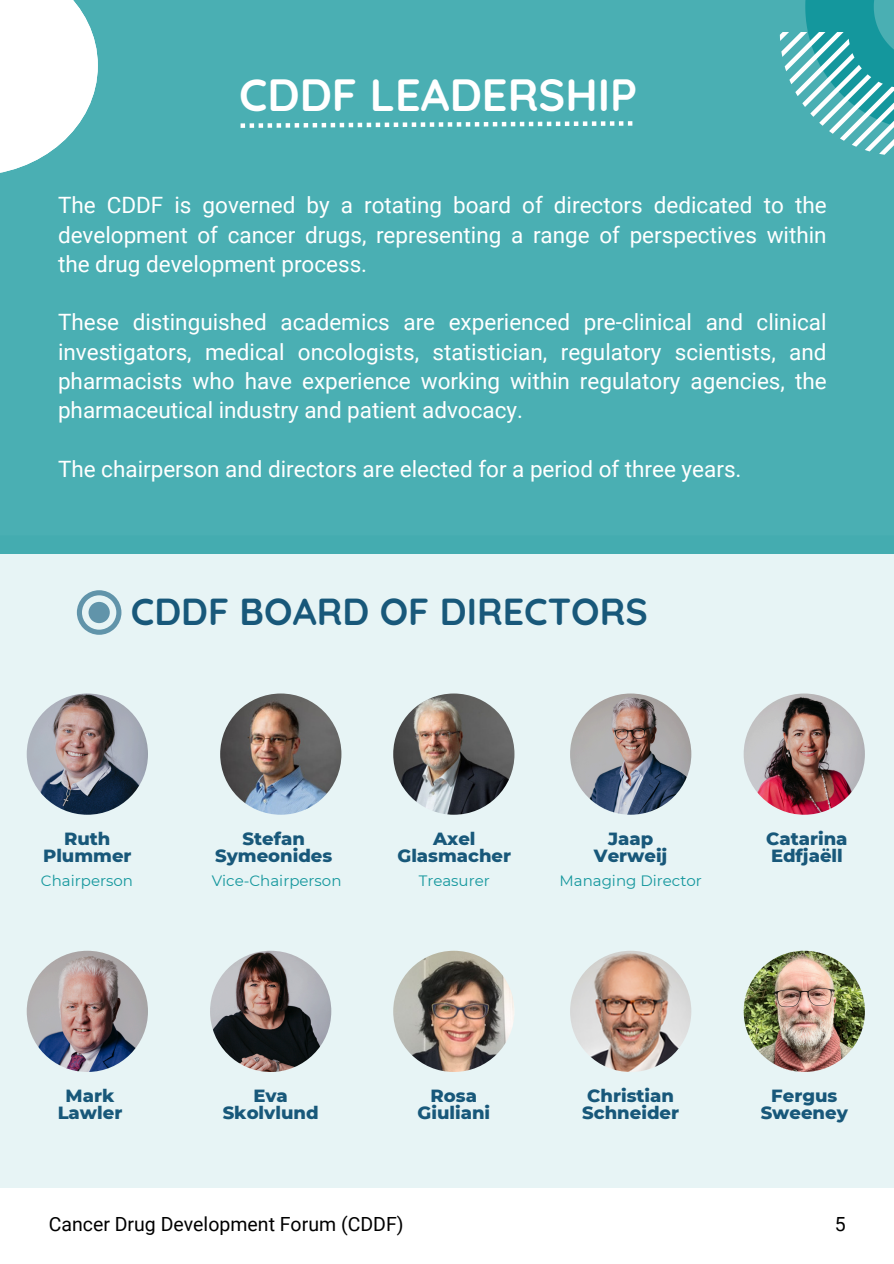
<style>
.page{position:relative;width:894px;height:1264px;background:#fff}
.page>*{position:absolute;margin:0;border:0;box-sizing:border-box;transform-origin:0 0}
.t1{font:700 45px "Quicksand";color:#fff}
.t2{font:700 37.5px "Quicksand";color:#18587a}
.t3{font:22.5px/29.2px "Roboto";color:#fff;text-align:justify}
.t4{font:19.5px "Roboto";color:#000}
.t5{font:800 18px/16.8px "Montserrat";color:#18587a;text-align:center}
.t6{font:15px "Montserrat";color:#14979d}
</style>
<div class="page">
<div style="left:0;top:0;width:893px;height:553px;background:#4aafb3"></div>
<div style="left:0;top:553px;width:893px;height:634px;background:#e7f4f5"></div>
<img style="left:27px;top:950px;width:121px;height:121px;border-radius:50%">
<img style="left:393px;top:693px;width:121px;height:121px;border-radius:50%">
<img style="left:210px;top:950px;width:121px;height:121px;border-radius:50%">
<img style="left:27px;top:693px;width:121px;height:121px;border-radius:50%">
<img style="left:570px;top:693px;width:121px;height:121px;border-radius:50%">
<img style="left:220px;top:693px;width:121px;height:121px;border-radius:50%">
<img style="left:743px;top:693px;width:121px;height:121px;border-radius:50%">
<svg style="left:779px;top:0;width:114px;height:155px"></svg>
<svg style="left:0;top:0;width:98px;height:173px"></svg>
<svg style="left:240px;top:121px;width:392px;height:7px"></svg>
<svg style="left:77px;top:590px;width:44px;height:44px"></svg>
<img style="left:393px;top:950px;width:121px;height:121px;border-radius:50%">
<img style="left:570px;top:950px;width:121px;height:121px;border-radius:50%">
<img style="left:743px;top:950px;width:121px;height:121px;border-radius:50%">
<p class="t1" style="left:239px;top:66px;width:399px">CDDF LEADERSHIP</p>
<h4 class="t3" style="left:58px;top:191px;width:770px">The CDDF is governed by a rotating board of directors dedicated to the development of cancer drugs, representing a range of perspectives within the drug development process.</h4>
<p class="t3" style="left:58px;top:308px;width:770px">These distinguished academics are experienced pre-clinical and clinical investigators, medical oncologists, statistician, regulatory scientists, and pharmacists who have experience working within regulatory agencies, the pharmaceutical industry and patient advocacy.</p>
<p class="t3" style="left:58px;top:454px;width:684px">The chairperson and directors are elected for a period of three years.</p>
<p class="t2" style="left:131px;top:588px;width:518px">CDDF BOARD OF DIRECTORS</p>
<p class="t5" style="left:43px;top:830px;width:90px">Ruth<br>Plummer</p>
<p class="t5" style="left:215px;top:830px;width:119px">Stefan<br>Symeonides</p>
<h4 class="t5" style="left:766px;top:830px;width:83px;text-align:left">Catarina<br>Edfjaëll</h4>
<h4 class="t5" style="left:397px;top:830px;width:115px">Axel<br>Glasmacher</h4>
<h4 class="t5" style="left:593px;top:830px;width:75px">Jaap<br>Verweij</h4>
<p class="t6" style="left:41px;top:871px;width:93px">Chairperson</p>
<h4 class="t6" style="left:212px;top:871px;width:131px">Vice-Chairperson</h4>
<p class="t6" style="left:418px;top:871px;width:73px">Treasurer</p>
<p class="t6" style="left:559px;top:871px;width:144px">Managing Director</p>
<h4 class="t5" style="left:58px;top:1087px;width:66px">Mark<br>Lawler</h4>
<p class="t5" style="left:222px;top:1087px;width:97px">Eva<br>Skolvlund</p>
<h4 class="t5" style="left:582px;top:1087px;width:98px;text-align:left">Christian<br>Schneider</h4>
<p class="t5" style="left:417px;top:1087px;width:74px">Rosa<br>Giuliani</p>
<h4 class="t5" style="left:760px;top:1087px;width:89px">Fergus<br>Sweeney</h4>
<p class="t4" style="left:49px;top:1213px;width:356px">Cancer Drug Development Forum (CDDF)</p>
<h4 class="t4" style="left:834px;top:1213px;width:12px">5</h4>
</div>
